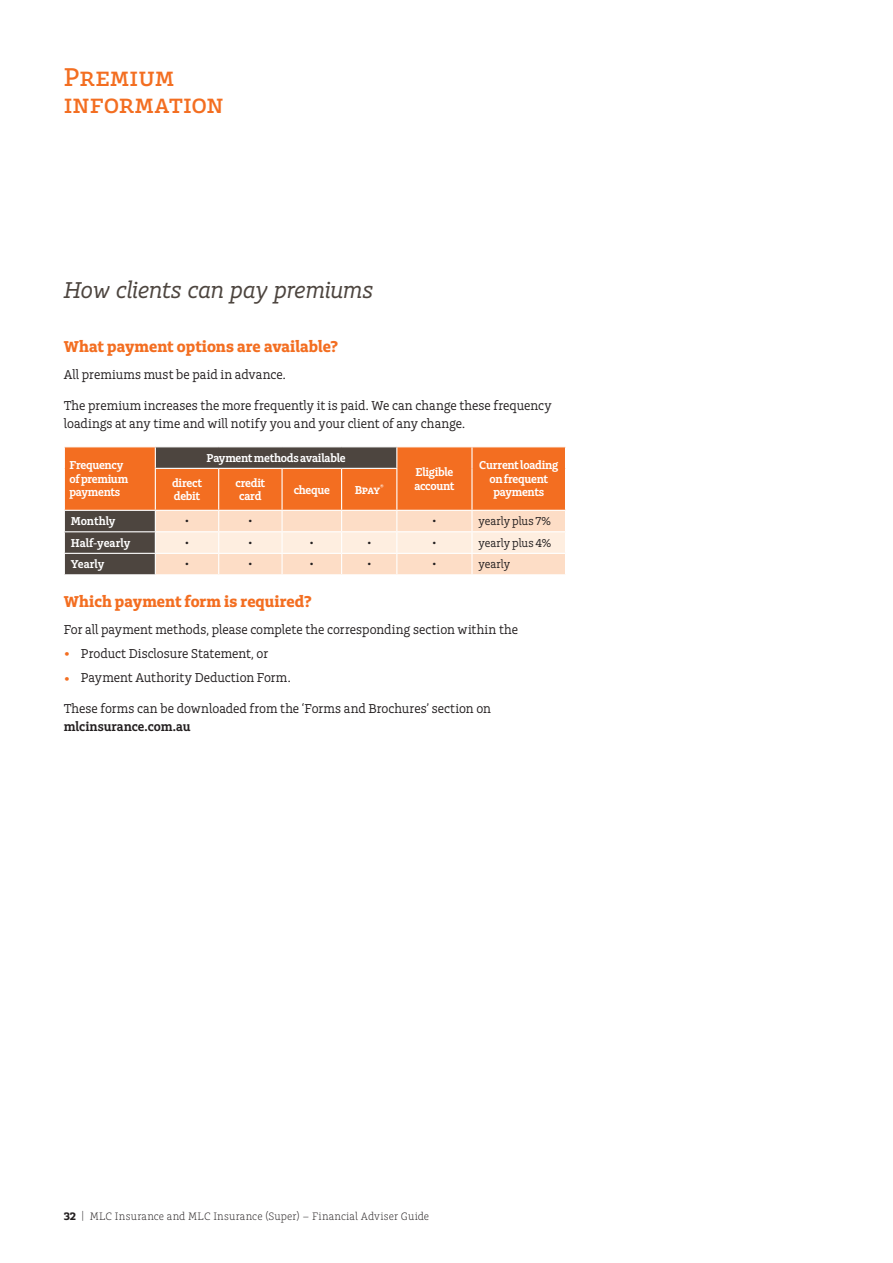
<style>
.page{position:relative;width:893px;height:1263px;background:#fff}
.page>*{position:absolute;margin:0;border:0;box-sizing:border-box;transform-origin:0 0}
.A4_Partner_Page_Head{font:27px/27px "Charlie Std Med";color:#f36e21}
.A4_Partner_Intro_par{font:italic 24px "Charlie Std";letter-spacing:-.01em;color:#4d453f}
.A4_Sub_Heading_1{font:16.5px "Charlie Std Bld";color:#f36e21}
.A4_Body_Copy{font:13.5px/18px "Charlie Std";color:#231f20}
.A4_Paragraph_before{font:13.5px "Charlie Std";color:#231f20}
.A5_Tables_Heads_cent{font:600 12px/13.5px "Charlie Std";letter-spacing:-.025em;color:#fff}
.A5_Table_Body_Left{font:12px "Charlie Std";color:#231f20}
.A5_Tables_Heads_Left{font:600 12px/13.5px "Charlie Std";letter-spacing:-.025em;color:#fff}
.A5_Table_Body_Left-2{font:600 12px "Charlie Std";letter-spacing:-.005em;color:#fff}
.A5_Table_Body_centre{font:600 12px "Charlie Std";color:#231f20}
.t1{font:300 11.25px "Charlie Std";letter-spacing:.015em;color:#231f20}
.s1{font-size:18px;color:#f36e21}
.s2{font-weight:600}
.s3{font-family:"Charlie Std Bld";font-weight:400;font-size:11.4px}
.s4{font-size:11.4px}
</style>
<div class="page">
<svg style="left:64px;top:447px;width:502px;height:128px;background:#dc9b73"></svg>
<hr style="left:155px;top:553px;width:64px;height:1px;background:#fff">
<hr style="left:219px;top:553px;width:63px;height:1px;background:#fff">
<hr style="left:282px;top:553px;width:60px;height:1px;background:#fff">
<hr style="left:342px;top:553px;width:55px;height:1px;background:#fff">
<hr style="left:397px;top:553px;width:75px;height:1px;background:#fff">
<hr style="left:472px;top:553px;width:94px;height:1px;background:#fff">
<p class="A4_Partner_Page_Head" style="left:64px;top:63px;width:161px">Premium information</p>
<p class="A4_Partner_Intro_par" style="left:64px;top:275px;width:311px">How clients can pay premiums</p>
<p class="A4_Sub_Heading_1" style="left:64px;top:336px;width:276px">What payment options are available?</p>
<p class="A4_Body_Copy" style="left:64px;top:365px;width:223px">All premiums must be paid in advance.</p>
<p class="A4_Body_Copy" style="left:64px;top:396px;width:489px">The premium increases the more frequently it is paid. We can change these frequency loadings at any time and will notify you and your client of any change.</p>
<p class="A5_Tables_Heads_Left" style="left:69px;top:459px;width:60px">Frequency of premium payments</p>
<p class="A5_Tables_Heads_cent" style="left:207px;top:451px;width:140px">Payment methods available</p>
<p class="A5_Tables_Heads_cent" style="left:414px;top:466px;width:42px">Eligible account</p>
<p class="A5_Tables_Heads_cent" style="left:479px;top:459px;width:81px;text-align:center">Current loading on frequent payments</p>
<p class="A5_Tables_Heads_cent" style="left:172px;top:476px;width:32px">direct debit</p>
<p class="A5_Tables_Heads_cent" style="left:235px;top:476px;width:31px;text-align:center">credit card</p>
<p class="A5_Tables_Heads_cent" style="left:294px;top:483px;width:38px">cheque</p>
<p class="A5_Tables_Heads_cent" style="left:355px;top:483px;width:30px">Bpay<sup>®</sup></p>
<p class="A5_Table_Body_Left-2" style="left:71px;top:515px;width:46px">Monthly</p>
<p class="A5_Table_Body_centre" style="left:185px;top:515px;width:5px">•</p>
<p class="A5_Table_Body_centre" style="left:248px;top:515px;width:5px">•</p>
<p class="A5_Table_Body_centre" style="left:433px;top:515px;width:5px">•</p>
<p class="A5_Table_Body_Left" style="left:478px;top:514px;width:74px">yearly plus 7%</p>
<p class="A5_Table_Body_Left-2" style="left:71px;top:536px;width:61px">Half-yearly</p>
<p class="A5_Table_Body_centre" style="left:185px;top:536px;width:5px">•</p>
<p class="A5_Table_Body_centre" style="left:248px;top:536px;width:5px">•</p>
<p class="A5_Table_Body_centre" style="left:310px;top:536px;width:5px">•</p>
<p class="A5_Table_Body_centre" style="left:367px;top:536px;width:5px">•</p>
<p class="A5_Table_Body_centre" style="left:433px;top:536px;width:5px">•</p>
<p class="A5_Table_Body_Left" style="left:478px;top:536px;width:74px">yearly plus 4%</p>
<p class="A5_Table_Body_Left-2" style="left:71px;top:558px;width:35px">Yearly</p>
<p class="A5_Table_Body_centre" style="left:185px;top:558px;width:5px">•</p>
<p class="A5_Table_Body_centre" style="left:248px;top:558px;width:5px">•</p>
<p class="A5_Table_Body_centre" style="left:310px;top:558px;width:5px">•</p>
<p class="A5_Table_Body_centre" style="left:367px;top:558px;width:5px">•</p>
<p class="A5_Table_Body_centre" style="left:433px;top:558px;width:5px">•</p>
<p class="A5_Table_Body_Left" style="left:478px;top:557px;width:33px">yearly</p>
<p class="A4_Sub_Heading_1" style="left:64px;top:591px;width:249px">Which payment form is required?</p>
<p class="A4_Paragraph_before" style="left:64px;top:621px;width:456px">For all payment methods, please complete the corresponding section within the</p>
<p class="A4_Body_Copy" style="left:64px;top:644px;width:206px"><span class="s1">•</span> Product Disclosure Statement, or</p>
<p class="A4_Body_Copy" style="left:64px;top:669px;width:228px"><span class="s1">•</span> Payment Authority Deduction Form.</p>
<p class="A4_Body_Copy" style="left:64px;top:700px;width:429px">These forms can be downloaded from the ‘Forms and Brochures’ section on <span class="s2">mlcinsurance.com.au</span></p>
<p class="t1" style="left:64px;top:1210px;width:367px"><span class="s3">32</span> <span class="s4">|</span> MLC Insurance and MLC Insurance (Super) – Financial Adviser Guide</p>
</div>
